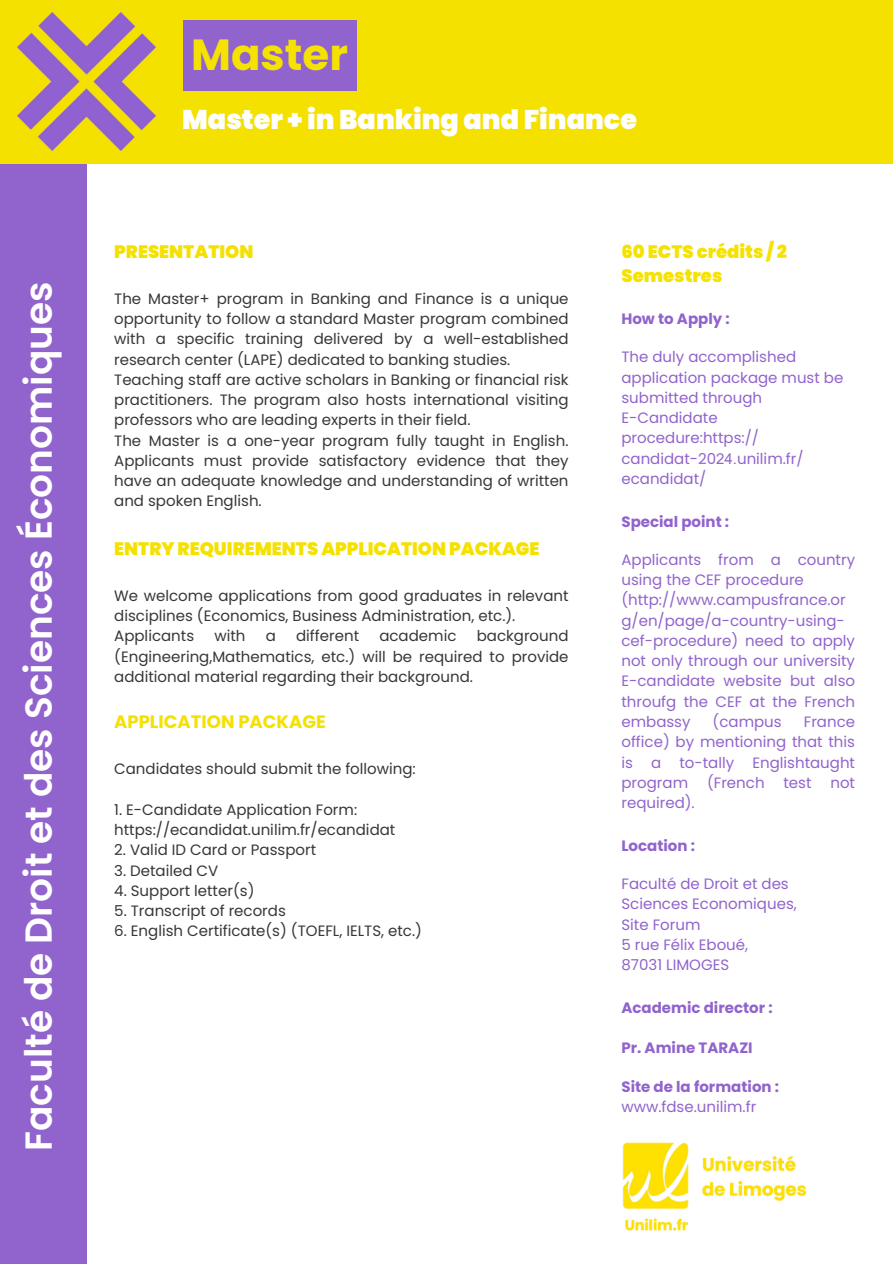
<style>
.page{position:relative;width:893px;height:1264px;background:#fff}
.page>*{position:absolute;margin:0;border:0;box-sizing:border-box;transform-origin:0 0}
.t1{font:700 43.5px "Poppins";color:#f6e202}
.t2{font:600 37.5px "Poppins";color:#fff}
.t3{font:900 27px "Poppins";color:#fff}
.t4{font:900 18px "Poppins";color:#f5e100}
.t5{font:900 18px/24.8px "Poppins";color:#f6e202}
.t6{font:700 18px "Poppins";color:#f5e100}
.t7{font:15px/20.2px "Poppins";color:#373737;text-align:justify}
.t8{font:15px/20.2px "Poppins";color:#9163cc}
.t9{font:700 15px/20.2px "Poppins";color:#9163cc}
.s1{font-family:"Arial"}
.s2{font-weight:400}
</style>
<div class="page">
<div style="left:1px;top:151px;width:86px;height:1112px;background:#9163cc"></div>
<div style="left:0;top:0;width:892px;height:163px;background:#f5e100"></div>
<img style="left:17px;top:12px;width:139px;height:139px">
<div style="left:183px;top:20px;width:173px;height:70px;background:#9163cc"></div>
<img style="left:623px;top:1142px;width:184px;height:89px">
<p class="t2" style="left:13px;top:1150px;width:871px;rotate:-90deg">Faculté de Droit et des Sciences Économiques</p>
<p class="t1" style="left:191px;top:24px;width:158px">Master</p>
<h1 class="t3" style="left:182px;top:101px;width:456px">Master + in Banking and Finance</h1>
<h3 class="t4" style="left:114px;top:239px;width:141px">PRESENTATION</h3>
<h2 class="t7" style="left:114px;top:288px;width:456px">The Master+ program in Banking and Finance is a unique opportunity to follow a standard Master program combined with a specific training delivered by a well-established research center (LAPE) dedicated to banking studies.</h2>
<h4 class="t7" style="left:114px;top:369px;width:456px">Teaching staff are active scholars in Banking or financial risk practitioners. The program also hosts international visiting professors who are leading experts in their field.</h4>
<p class="t7" style="left:114px;top:430px;width:456px">The Master is a one-year program fully taught in English.<br>Applicants must provide satisfactory evidence that they have an adequate knowledge and understanding of written and spoken English.</p>
<p class="t4" style="left:114px;top:536px;width:426px">ENTRY REQUIREMENTS APPLICATION PACKAGE</p>
<p class="t7" style="left:114px;top:585px;width:456px">We welcome applications from good graduates in relevant disciplines (Economics, Business Administration, etc.).</p>
<h4 class="t7" style="left:114px;top:626px;width:81px">Applicants</h4>
<h4 class="t7" style="left:214px;top:626px;width:33px">with</h4>
<h4 class="t7" style="left:266px;top:626px;width:12px">a</h4>
<h4 class="t7" style="left:296px;top:626px;width:64px">different</h4>
<h4 class="t7" style="left:379px;top:626px;width:79px">academic</h4>
<h4 class="t7" style="left:114px;top:626px;width:456px;text-indent:362px">background (Engineering,Mathematics, etc.) will be required to provide additional material regarding their background.</h4>
<p class="t6" style="left:114px;top:709px;width:213px">APPLICATION PACKAGE</p>
<p class="t7" style="left:114px;top:759px;width:303px">Candidates should submit the following:</p>
<h4 class="t7" style="left:114px;top:799px;width:283px">1. E-Candidate Application Form: https://ecandidat.unilim.fr/ecandidat</h4>
<p class="t7" style="left:114px;top:840px;width:203px">2. Valid ID Card or Passport</p>
<p class="t7" style="left:114px;top:860px;width:106px">3. Detailed CV</p>
<p class="t7" style="left:114px;top:880px;width:142px">4. Support letter(s)</p>
<p class="t7" style="left:114px;top:900px;width:173px">5. Transcript of records</p>
<p class="t7" style="left:114px;top:921px;width:309px">6. English Certificate(s) (TOEFL, IELTS, etc.)</p>
<p class="t5" style="left:621px;top:239px;width:167px">60 ECTS crédits / 2<br>Semestres</p>
<p class="t9" style="left:621px;top:309px;width:110px">How to Apply :</p>
<p class="t8" style="left:621px;top:347px;width:223px">The duly accomplished application package must be submitted through<br>E-Candidate procedure:https:// candidat-20<span class="s1">24.</span>unilim.fr/ ecandidat/</p>
<p class="t9" style="left:621px;top:511px;width:109px">Special point :</p>
<p class="t8" style="left:621px;top:549px;width:235px">Applicants from a country using the CEF procedure (http://www.campusfrance.or g/en/page/a-country-using&shy;cef-procedure) need to apply not only through our university<br>E-candidate website but also throufg the CEF at the French embassy</p>
<p class="t8" style="left:712px;top:711px;width:71px">(campus</p>
<p class="t8" style="left:621px;top:711px;width:235px;text-align:justify;text-indent:182px">France office) by mentioning that this is a to-tally Englishtaught program</p>
<p class="t8" style="left:707px;top:772px;width:59px">(French</p>
<p class="t8" style="left:783px;top:772px;width:30px">test</p>
<p class="t8" style="left:830px;top:772px;width:26px">not</p>
<p class="t8" style="left:621px;top:792px;width:75px">required).</p>
<p class="t9" style="left:621px;top:835px;width:75px">Location :</p>
<p class="t8" style="left:621px;top:873px;width:177px">Faculté de Droit et des<br>Sciences Economiques,<br>Site Forum<br>5 rue Félix Eboué,<br>87031 LIMOGES</p>
<p class="t9" style="left:621px;top:997px;width:153px">Academic director :</p>
<p class="t9" style="left:621px;top:1038px;width:133px">Pr. Amine TARAZI</p>
<p class="t9" style="left:621px;top:1076px;width:159px">Site de la formation : <span class="s2">www.fdse.unilim.fr</span></p>
</div>
